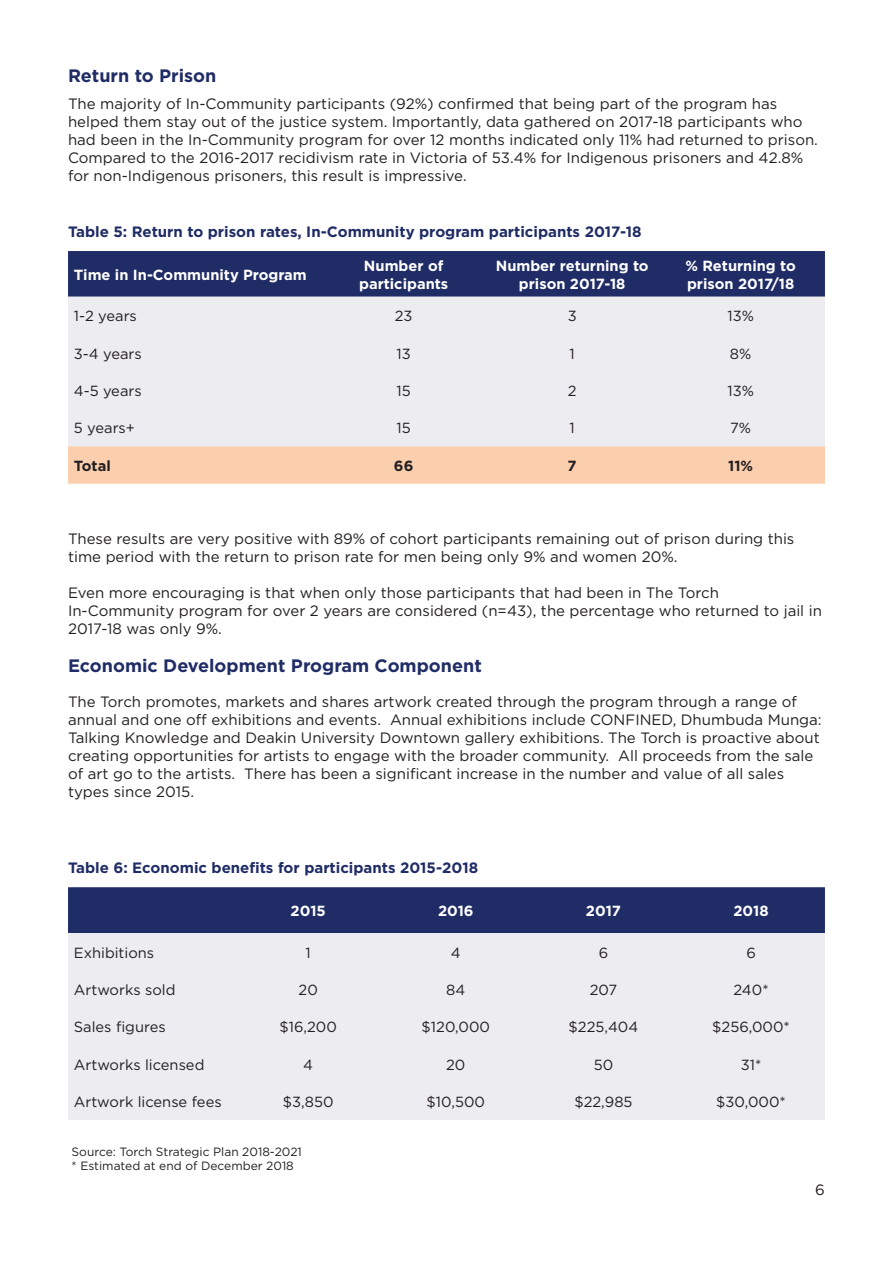
<style>
.page{position:relative;width:893px;height:1263px;background:#fff}
.page>*{position:absolute;margin:0;border:0;box-sizing:border-box;transform-origin:0 0}
.t1{font:700 18px "Gotham";color:#202c65}
.t2{font:15px/18px "Gotham";color:#231f20}
.t3{font:700 15px "Gotham";color:#202c65}
.t4{font:14.7px "Gotham";color:#231f20}
.t5{font:700 14.7px/17.5px "Gotham";color:#fff;text-align:center}
.t6{font:700 14.7px "Gotham";color:#231f20}
.t7{font:12px/14.4px "Gotham";color:#231f20}
</style>
<div class="page">
<div style="left:68px;top:251px;width:757px;height:46px;background:#202c65"></div>
<div style="left:68px;top:297px;width:757px;height:149px;background:#ececf1"></div>
<div style="left:68px;top:446px;width:757px;height:38px;background:#fbceae"></div>
<div style="left:68px;top:887px;width:757px;height:46px;background:#202c65"></div>
<div style="left:68px;top:933px;width:757px;height:187px;background:#ececf1"></div>
<p class="t1" style="left:68px;top:64px;width:150px">Return to Prison</p>
<p class="t2" style="left:68px;top:94px;width:751px">The majority of In-Community participants (92%) confirmed that being part of the program has helped them stay out of the justice system. Importantly, data gathered on 2017-18 participants who had been in the In-Community program for over 12 months indicated only 11% had returned to prison.<br>Compared to the 2016-2017 recidivism rate in Victoria of 53.4% for Indigenous prisoners and 42.8% for non-Indigenous prisoners, this result is impressive.</p>
<p class="t3" style="left:68px;top:222px;width:575px">Table 5: Return to prison rates, In-Community program participants 2017-18</p>
<p class="t5" style="left:74px;top:266px;width:234px">Time in In-Community Program</p>
<p class="t5" style="left:359px;top:257px;width:91px">Number of participants</p>
<p class="t5" style="left:496px;top:257px;width:154px">Number returning to prison 2017-18</p>
<p class="t5" style="left:685px;top:257px;width:112px;text-align:left">% Returning to prison 2017/18</p>
<p class="t4" style="left:74px;top:307px;width:65px">1-2 years</p>
<p class="t4" style="left:395px;top:307px;width:19px">23</p>
<p class="t4" style="left:568px;top:307px;width:10px">3</p>
<p class="t4" style="left:727px;top:307px;width:28px">13%</p>
<p class="t4" style="left:74px;top:344px;width:69px">3-4 years</p>
<p class="t4" style="left:397px;top:344px;width:16px">13</p>
<p class="t4" style="left:570px;top:344px;width:7px">1</p>
<p class="t4" style="left:730px;top:344px;width:23px">8%</p>
<p class="t4" style="left:74px;top:381px;width:69px">4-5 years</p>
<p class="t4" style="left:397px;top:381px;width:16px">15</p>
<p class="t4" style="left:568px;top:381px;width:10px">2</p>
<p class="t4" style="left:727px;top:381px;width:28px">13%</p>
<p class="t4" style="left:74px;top:419px;width:63px">5 years+</p>
<p class="t4" style="left:397px;top:419px;width:16px">15</p>
<p class="t4" style="left:570px;top:419px;width:7px">1</p>
<p class="t4" style="left:730px;top:419px;width:22px">7%</p>
<p class="t6" style="left:74px;top:456px;width:38px">Total</p>
<p class="t6" style="left:394px;top:456px;width:21px">66</p>
<p class="t6" style="left:568px;top:456px;width:11px">7</p>
<p class="t6" style="left:728px;top:456px;width:26px">11%</p>
<p class="t2" style="left:68px;top:530px;width:728px">These results are very positive with 89% of cohort participants remaining out of prison during this time period with the return to prison rate for men being only 9% and women 20%.</p>
<p class="t2" style="left:68px;top:583px;width:755px">Even more encouraging is that when only those participants that had been in The Torch<br>In-Community program for over 2 years are considered (n=43), the percentage who returned to jail in<br>2017-18 was only 9%.</p>
<p class="t1" style="left:68px;top:654px;width:415px">Economic Development Program Component</p>
<p class="t2" style="left:68px;top:692px;width:755px">The Torch promotes, markets and shares artwork created through the program through a range of annual and one off exhibitions and events. Annual exhibitions include CONFINED, Dhumbuda Munga:<br>Talking Knowledge and Deakin University Downtown gallery exhibitions. The Torch is proactive about creating opportunities for artists to engage with the broader community. All proceeds from the sale of art go to the artists. There has been a significant increase in the number and value of all sales types since 2015.</p>
<p class="t3" style="left:68px;top:858px;width:412px">Table 6: Economic benefits for participants 2015-2018</p>
<p class="t5" style="left:291px;top:902px;width:37px">2015</p>
<p class="t5" style="left:438px;top:902px;width:37px">2016</p>
<p class="t5" style="left:586px;top:902px;width:37px">2017</p>
<p class="t5" style="left:733px;top:902px;width:37px">2018</p>
<p class="t4" style="left:74px;top:943px;width:82px">Exhibitions</p>
<p class="t4" style="left:306px;top:943px;width:7px">1</p>
<p class="t4" style="left:451px;top:943px;width:11px">4</p>
<p class="t4" style="left:599px;top:943px;width:11px">6</p>
<p class="t4" style="left:746px;top:943px;width:11px">6</p>
<p class="t4" style="left:74px;top:980px;width:103px">Artworks sold</p>
<p class="t4" style="left:299px;top:980px;width:21px">20</p>
<p class="t4" style="left:446px;top:980px;width:21px">84</p>
<p class="t4" style="left:590px;top:980px;width:29px">207</p>
<p class="t4" style="left:734px;top:980px;width:37px">240*</p>
<p class="t4" style="left:74px;top:1018px;width:93px">Sales figures</p>
<p class="t4" style="left:279px;top:1018px;width:59px">$16,200</p>
<p class="t4" style="left:422px;top:1018px;width:70px">$120,000</p>
<p class="t4" style="left:569px;top:1018px;width:71px">$225,404</p>
<p class="t4" style="left:712px;top:1018px;width:79px">$256,000*</p>
<p class="t4" style="left:74px;top:1055px;width:132px">Artworks licensed</p>
<p class="t4" style="left:303px;top:1055px;width:11px">4</p>
<p class="t4" style="left:446px;top:1055px;width:21px">20</p>
<p class="t4" style="left:594px;top:1055px;width:21px">50</p>
<p class="t4" style="left:741px;top:1055px;width:22px">31*</p>
<p class="t4" style="left:74px;top:1093px;width:149px">Artwork license fees</p>
<p class="t4" style="left:283px;top:1093px;width:52px">$3,850</p>
<p class="t4" style="left:427px;top:1093px;width:60px">$10,500</p>
<p class="t4" style="left:574px;top:1093px;width:60px">$22,985</p>
<p class="t4" style="left:716px;top:1093px;width:71px">$30,000*</p>
<p class="t7" style="left:72px;top:1144px;width:232px">Source: Torch Strategic Plan 2018-2021 * Estimated at end of December 2018</p>
<p class="t2" style="left:815px;top:1180px;width:11px">6</p>
</div>
